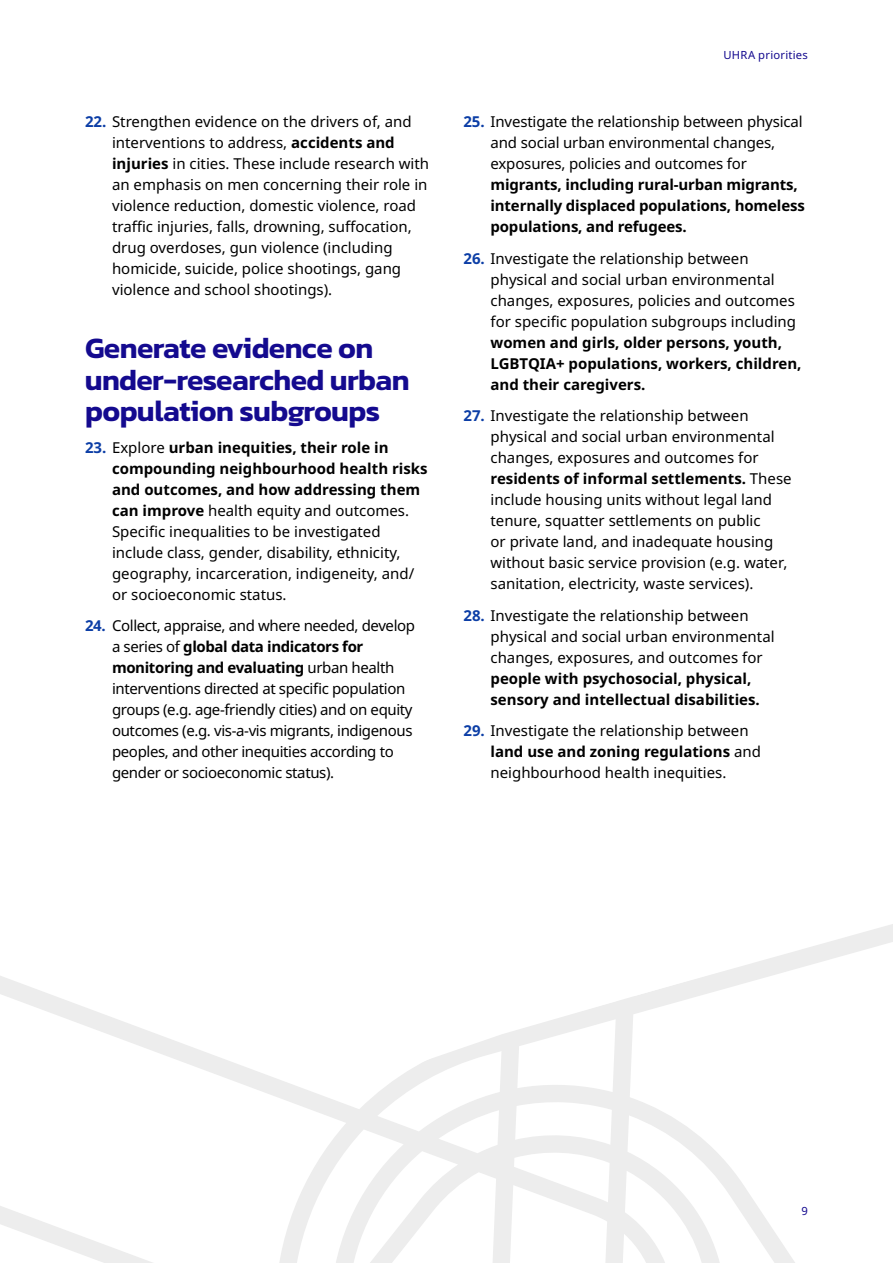
<style>
.page{position:relative;width:893px;height:1263px;background:#fff}
.page>*{position:absolute;margin:0;border:0;box-sizing:border-box;transform-origin:0 0}
.t1{font:600 30px/31.5px "Kanit";letter-spacing:-.015em;color:#140a8f}
.t2{font:15px/21px "Noto Sans";color:#000}
.t3{font:15px/21px "Noto Sans";letter-spacing:-.025em;color:#000}
.t4{font:700 15px/21px "Noto Sans";color:#000}
.t5{font:11.25px "Noto Sans";letter-spacing:.02em;color:#140a8f}
.s1{font-weight:700;color:#0c3ea6}
.s2{font-weight:700}
</style>
<div class="page">
<svg style="left:0;top:924px;width:893px;height:339px"></svg>
<p class="t2" style="left:112px;top:112px;width:319px;text-indent:-27px"><span class="s1">22.</span> Strengthen evidence on the drivers of, and interventions to address, <span class="s2">accidents and injuries</span> in cities. These include research with an emphasis on men concerning their role in violence reduction, domestic violence, road traffic injuries, falls, drowning, suffocation, drug overdoses, gun violence (including homicide, suicide, police shootings, gang violence and school shootings).</p>
<h1 class="t1" style="left:85px;top:332px;width:326px">Generate evidence on under-researched urban population subgroups</h1>
<p class="t2" style="left:112px;top:437px;width:317px;text-indent:-27px"><span class="s1">23.</span> Explore <span class="s2">urban inequities, their role in compounding neighbourhood health risks and outcomes, and how addressing them can improve</span> health equity and outcomes.<br>Specific inequalities to be investigated include class, gender, disability, ethnicity, geography, incarceration, indigeneity, and/ or socioeconomic status.</p>
<p class="t3" style="left:112px;top:616px;width:305px;text-indent:-27px"><span class="s1">24.</span> Collect, appraise, and where needed, develop a series of <span class="s2">global data indicators for monitoring and evaluating</span> urban health interventions directed at specific population groups (e.g. age-friendly cities) and on equity outcomes (e.g. vis-a-vis migrants, indigenous peoples, and other inequities according to gender or socioeconomic status).</p>
<p class="t5" style="left:723px;top:47px;width:86px">UHRA priorities</p>
<p class="t2" style="left:490px;top:112px;width:314px;text-indent:-27px"><span class="s1">25.</span> Investigate the relationship between physical and social urban environmental changes, exposures, policies and outcomes for</p>
<p class="t4" style="left:490px;top:175px;width:316px">migrants, including rural-urban migrants, internally displaced populations, homeless populations, and refugees.</p>
<p class="t2" style="left:490px;top:248px;width:307px;text-indent:-27px"><span class="s1">26.</span> Investigate the relationship between physical and social urban environmental changes, exposures, policies and outcomes for specific population subgroups including</p>
<p class="t4" style="left:490px;top:332px;width:312px">women and girls, older persons, youth,<br>LGBTQIA+ populations, workers, children, and their caregivers.</p>
<p class="t2" style="left:490px;top:406px;width:303px;text-indent:-27px"><span class="s1">27.</span> Investigate the relationship between physical and social urban environmental changes, exposures and outcomes for <span class="s2">residents of informal settlements.</span> These include housing units without legal land tenure, squatter settlements on public<br>or private land, and inadequate housing without basic service provision (e.g. water, sanitation, electricity, waste services).</p>
<p class="t2" style="left:490px;top:605px;width:286px;text-indent:-27px"><span class="s1">28.</span> Investigate the relationship between physical and social urban environmental changes, exposures, and outcomes for</p>
<p class="t4" style="left:490px;top:668px;width:271px">people with psychosocial, physical, sensory and intellectual disabilities.</p>
<p class="t2" style="left:490px;top:721px;width:272px;text-indent:-27px"><span class="s1">29.</span> Investigate the relationship between <span class="s2">land use and zoning regulations</span> and neighbourhood health inequities.</p>
<p class="t5" style="left:801px;top:1203px;width:8px">9</p>
</div>
